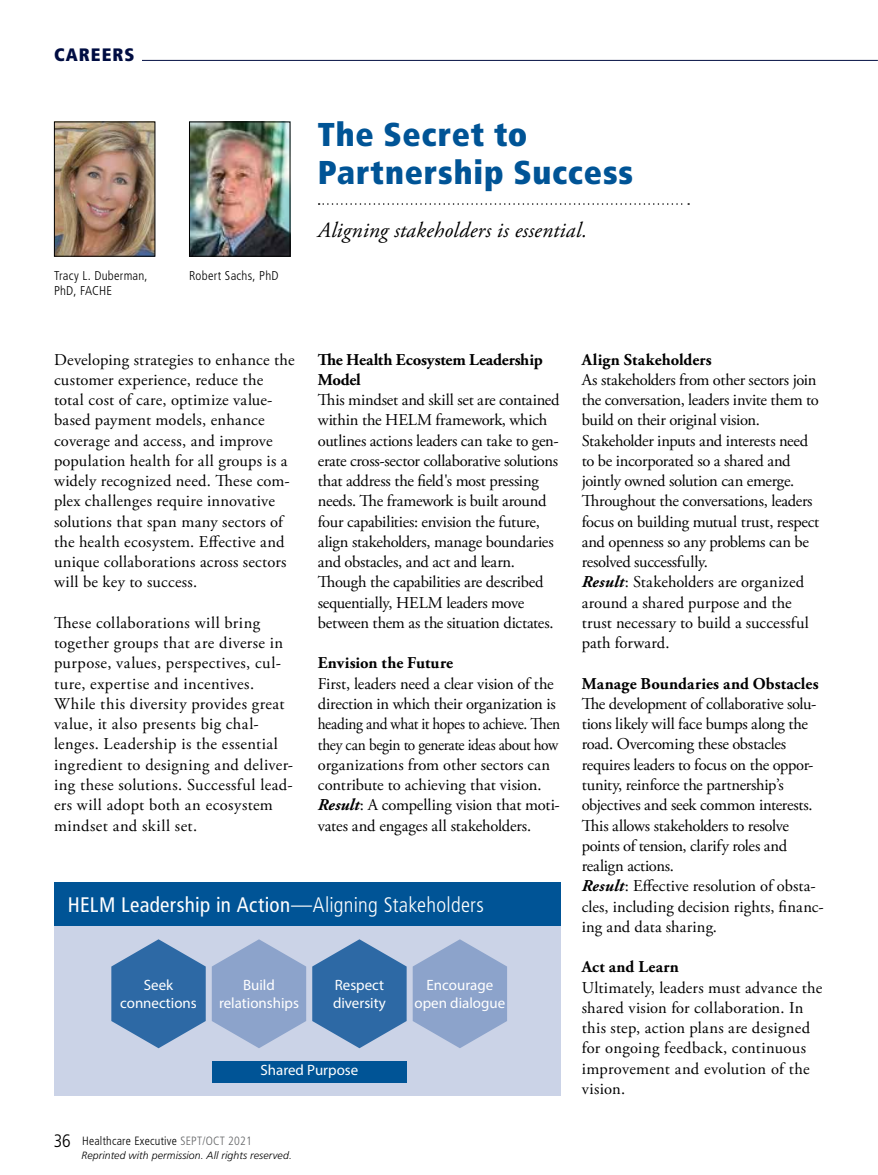
<style>
.page{position:relative;width:878px;height:1175px;background:#fff}
.page>*{position:absolute;margin:0;border:0;box-sizing:border-box;transform-origin:0 0}
.t1{font:900 condensed 33px/37.5px "Frutiger LT Std";letter-spacing:.02em;color:#005496}
.t2{font:italic 21.75px "Adobe Garamond Pro";letter-spacing:.01em;color:#000}
.t3{font:condensed 21px "Frutiger LT Std";letter-spacing:.015em;color:#fff}
.t4{font:900 condensed 18px "Frutiger LT Std";letter-spacing:.06em;color:#000d42}
.t5{font:16.5px/20.2px "Adobe Garamond Pro";letter-spacing:-.005em;color:#000}
.t6{font:16.5px/20.2px "Adobe Garamond Pro";letter-spacing:.015em;color:#000}
.t7{font:16.5px/20.2px "Adobe Garamond Pro";letter-spacing:.025em;color:#000}
.t8{font:700 16.5px "Adobe Garamond Pro";letter-spacing:.005em;color:#000}
.t9{font:700 16.5px/20.2px "Adobe Garamond Pro";letter-spacing:-.015em;color:#000}
.t10{font:15px/18px "Myriad Pro";color:#fff;text-align:center}
.t11{font:300 condensed 12.75px/15px "Frutiger LT Std";letter-spacing:.02em;color:#000}
.t12{font:300 condensed 12px "Frutiger LT Std";letter-spacing:.02em;color:#000}
.t13{font:italic 300 10.5px "Frutiger LT Std";letter-spacing:.015em;color:#000}
.s1{font-weight:700;font-style:italic}
.s2{font-weight:300}
.s3{font-size:18px}
.s4{color:#636466}
</style>
<div class="page">
<hr style="left:54px;top:60px;width:823px;height:1px;background:#000d42">
<div style="left:54px;top:6px;width:88px;height:55px;background:#fff"></div>
<svg style="left:318px;top:203px;width:371px;height:2px"></svg>
<img style="left:56px;top:124px;width:97px;height:130px">
<div style="left:54px;top:122px;width:101px;height:134px;border:1px solid #000"></div>
<img style="left:191px;top:124px;width:97px;height:130px">
<div style="left:189px;top:122px;width:101px;height:134px;border:1px solid #000"></div>
<div style="left:54px;top:887px;width:506px;height:208px;background:#cbd3e7"></div>
<svg style="left:111px;top:939px;width:95px;height:109px"></svg>
<svg style="left:212px;top:939px;width:94px;height:109px"></svg>
<svg style="left:312px;top:939px;width:94px;height:109px"></svg>
<svg style="left:412px;top:939px;width:95px;height:109px"></svg>
<div style="left:212px;top:1060px;width:194px;height:22px;background:#005496"></div>
<div style="left:54px;top:882px;width:506px;height:43px;background:#005496"></div>
<p class="t4" style="left:54px;top:44px;width:82px">CAREERS</p>
<p class="t11" style="left:54px;top:268px;width:95px">Tracy L. Duberman,<br>PhD, FACHE</p>
<p class="t11" style="left:189px;top:268px;width:91px">Robert Sachs, PhD</p>
<h1 class="t1" style="left:318px;top:116px;width:317px">The Secret to<br>Partnership Success</h1>
<h2 class="t2" style="left:318px;top:217px;width:271px">Aligning stakeholders is essential.</h2>
<p class="t6" style="left:54px;top:350px;width:242px">Developing strategies to enhance the customer experience, reduce the total cost of care, optimize value&shy;based payment models, enhance coverage and access, and improve population health for all groups is a widely recognized need. These com&shy;plex challenges require innovative solutions that span many sectors of the health ecosystem. Effective and unique collaborations across sectors will be key to success.</p>
<p class="t7" style="left:54px;top:613px;width:240px">These collaborations will bring together groups that are diverse in purpose, values, perspectives, cul&shy;ture, expertise and incentives.<br>While this diversity provides great value, it also presents big chal&shy;lenges. Leadership is the essential ingredient to designing and deliver&shy;ing these solutions. Successful lead&shy;ers will adopt both an ecosystem mindset and skill set.</p>
<p class="t9" style="left:318px;top:349px;width:226px">The Health Ecosystem Leadership<br>Model</p>
<p class="t5" style="left:318px;top:390px;width:243px">This mindset and skill set are contained within the HELM framework, which outlines actions leaders can take to gen&shy;erate cross-sector collaborative solutions that address the field's most pressing needs. The framework is built around four capabilities: envision the future, align stakeholders, manage boundaries and obstacles, and act and learn.<br>Though the capabilities are described sequentially, HELM leaders move between them as the situation dictates.</p>
<p class="t8" style="left:318px;top:653px;width:137px">Envision the Future</p>
<p class="t5" style="left:318px;top:674px;width:244px">First, leaders need a clear vision of the direction in which their organization is heading and what it hopes to achieve. Then they can begin to generate ideas about how organizations from other sectors can contribute to achieving that vision.<br><span class="s1">Result</span>: A compelling vision that moti&shy;vates and engages all stakeholders.</p>
<p class="t3" style="left:68px;top:892px;width:418px">HELM Leadership in Action<span class="s2">—Aligning Stakeholders</span></p>
<p class="t10" style="left:120px;top:975px;width:78px">Seek connections</p>
<p class="t10" style="left:219px;top:975px;width:81px">Build relationships</p>
<p class="t10" style="left:333px;top:975px;width:54px;text-align:left">Respect diversity</p>
<p class="t10" style="left:414px;top:975px;width:92px">Encourage open dialogue</p>
<p class="t10" style="left:260px;top:1061px;width:99px">Shared Purpose</p>
<p class="t12" style="left:54px;top:1134px;width:200px"><span class="s3">36</span> Healthcare Executive <span class="s4">SEPT/OCT 2021</span></p>
<p class="t13" style="left:81px;top:1149px;width:212px">Reprinted with permission. All rights reserved.</p>
<p class="t8" style="left:581px;top:350px;width:131px">Align Stakeholders</p>
<p class="t5" style="left:581px;top:370px;width:239px">As stakeholders from other sectors join the conversation, leaders invite them to build on their original vision.<br>Stakeholder inputs and interests need to be incorporated so a shared and jointly owned solution can emerge.<br>Throughout the conversations, leaders focus on building mutual trust, respect and openness so any problems can be resolved successfully.<br><span class="s1">Result</span>: Stakeholders are organized around a shared purpose and the trust necessary to build a successful path forward.</p>
<p class="t8" style="left:581px;top:674px;width:238px">Manage Boundaries and Obstacles</p>
<p class="t5" style="left:581px;top:694px;width:243px">The development of collaborative solu&shy;tions likely will face bumps along the road. Overcoming these obstacles requires leaders to focus on the oppor&shy;tunity, reinforce the partnership’s objectives and seek common interests.<br>This allows stakeholders to resolve points of tension, clarify roles and realign actions.<br><span class="s1">Result</span>: Effective resolution of obsta&shy;cles, including decision rights, financ&shy;ing and data sharing.</p>
<p class="t8" style="left:581px;top:957px;width:99px">Act and Learn</p>
<p class="t6" style="left:581px;top:977px;width:242px">Ultimately, leaders must advance the shared vision for collaboration. In this step, action plans are designed for ongoing feedback, continuous improvement and evolution of the vision.</p>
</div>
